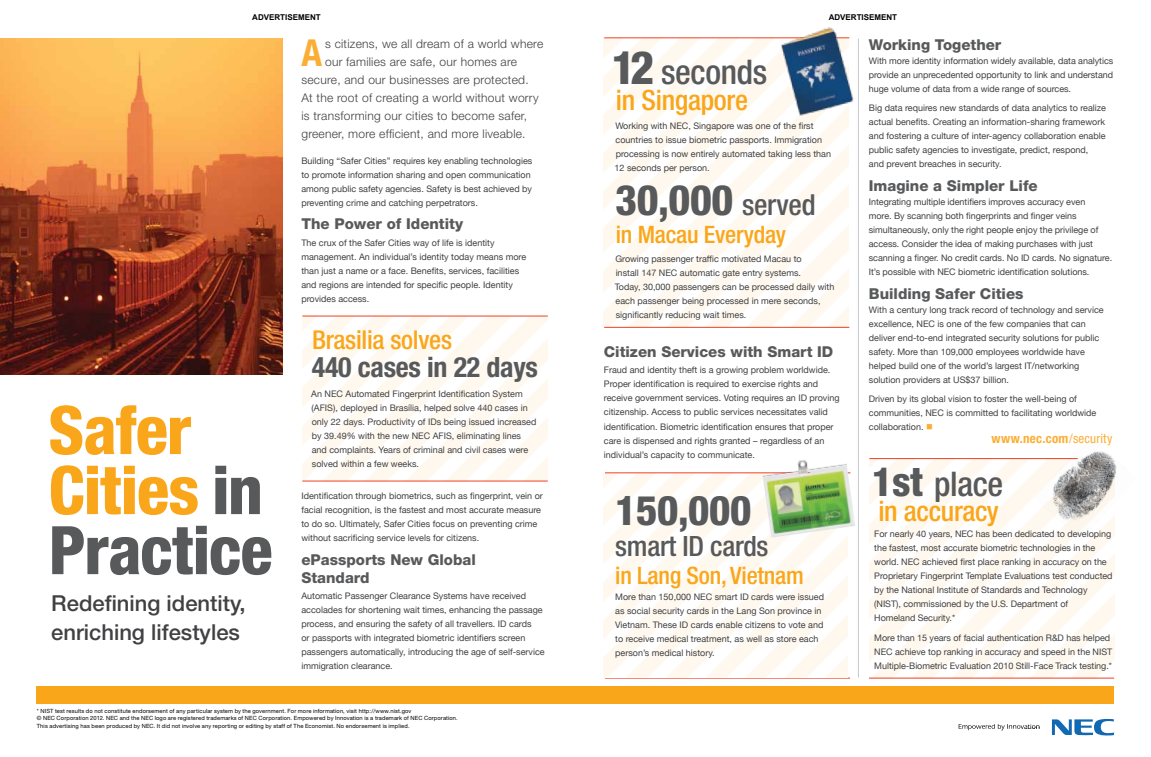
<style>
.page{position:relative;width:1151px;height:757px;background:#fff}
.page>*{position:absolute;margin:0;border:0;box-sizing:border-box;transform-origin:0 0}
.t1{font:800 condensed 67px/60px "Helvetica Neue";letter-spacing:-.015em;color:#58595b}
.t2{font:800 condensed 67px "Helvetica Neue";letter-spacing:-.01em;color:#faa61a}
.t3{font:800 condensed 42px "Helvetica Neue";color:#58595b}
.t4{font:800 condensed 41px "Helvetica Neue";letter-spacing:-.01em;color:#58595b}
.t5{font:700 condensed 37.2px "Helvetica Neue";color:#fbae34}
.t6{font:500 condensed 34px "Helvetica Neue";letter-spacing:-.01em;color:#58595b}
.t7{font:500 condensed 28px "Helvetica Neue";letter-spacing:-.01em;color:#faa61a}
.t8{font:700 condensed 28px "Helvetica Neue";letter-spacing:-.01em;color:#58595b}
.t9{font:500 condensed 28px "Helvetica Neue";letter-spacing:-.01em;color:#58595b}
.t10{font:500 condensed 26px "Helvetica Neue";letter-spacing:-.01em;color:#faa61a}
.t11{font:500 condensed 24px "Helvetica Neue";letter-spacing:-.01em;color:#faa61a}
.t12{font:500 22px/29px "Helvetica Neue";color:#414042}
.t13{font:800 15px/18px "Helvetica Neue";color:#58595b}
.t14{font:700 condensed 13px "Helvetica Neue";letter-spacing:.02em;color:#fbae34}
.t15{font:300 12px "Helvetica Neue";letter-spacing:.02em;color:#414042}
.t16{font:9px/14px "Helvetica Neue";color:#414042}
.t17{font:700 8px "Arial";color:#000}
.t18{font:5.8px/7.6px "Helvetica Neue";letter-spacing:.02em;color:#000}
.s1{color:#faa61a}
.s2{font-weight:800;font-size:46px}
.s3{font-weight:500;font-size:29px}
.s4{color:#fbae34}
.s5{font-weight:400}
.s6{font-weight:800;font-size:40px}
</style>
<div class="page">
<hr style="left:605px;top:677px;width:245px;height:1px;background:#ef4123">
<svg style="left:603px;top:38px;width:171px;height:12px"></svg>
<svg style="left:603px;top:50px;width:171px;height:278px"></svg>
<svg style="left:613px;top:70px;width:236px;height:257px"></svg>
<svg style="left:633px;top:188px;width:216px;height:139px"></svg>
<svg style="left:655px;top:231px;width:194px;height:96px"></svg>
<svg style="left:674px;top:266px;width:176px;height:62px"></svg>
<hr style="left:604px;top:327px;width:245px;height:1px;background:#ef4123">
<hr style="left:604px;top:37px;width:245px;height:1px;background:#ef4123">
<svg style="left:959px;top:724px;width:80px;height:6px"></svg>
<svg style="left:1052px;top:719px;width:62px;height:16px"></svg>
<div style="left:37px;top:686px;width:1077px;height:17px;background:#faa61a"></div>
<hr style="left:858px;top:39px;width:1px;height:638px;background:#c7c8ca">
<svg style="left:302px;top:316px;width:246px;height:164px"></svg>
<hr style="left:302px;top:315px;width:246px;height:1px;background:#ef4123">
<hr style="left:302px;top:480px;width:246px;height:1px;background:#ef4123">
<svg style="left:604px;top:473px;width:244px;height:204px"></svg>
<hr style="left:605px;top:472px;width:245px;height:1px;background:#ef4123">
<svg style="left:869px;top:459px;width:246px;height:219px"></svg>
<hr style="left:869px;top:677px;width:245px;height:1px;background:#ef4123">
<hr style="left:869px;top:458px;width:209px;height:1px;background:#ef4123">
<img style="left:1034px;top:451px;width:83px;height:89px">
<img style="left:0;top:38px;width:283px;height:337px">
<img style="left:774px;top:27px;width:85px;height:92px">
<img style="left:761px;top:460px;width:94px;height:78px">
<p class="t17" style="left:252px;top:12px;width:70px">ADVERTISEMENT</p>
<h3 class="t5" style="left:301px;top:30px;width:22px">A</h3>
<h3 class="t15" style="left:325px;top:36px;width:220px">s citizens, we all dream of a world where</h3>
<h3 class="t15" style="left:325px;top:54px;width:194px">our families are safe, our homes are</h3>
<h3 class="t15" style="left:301px;top:72px;width:229px">secure, and our businesses are protected.</h3>
<h3 class="t15" style="left:301px;top:90px;width:239px">At the root of creating a world without worry</h3>
<h3 class="t15" style="left:301px;top:108px;width:227px">is transforming our cities to become safer,</h3>
<h3 class="t15" style="left:301px;top:126px;width:226px">greener, more efficient, and more liveable.</h3>
<h1 class="t2" style="left:48px;top:389px;width:145px">Safer</h1>
<h1 class="t1" style="left:49px;top:459px;width:226px"><span class="s1">Cities</span> in<br>Practice</h1>
<h3 class="t12" style="left:51px;top:589px;width:196px">Redefining identity, enriching lifestyles</h3>
<p class="t16" style="left:301px;top:153px;width:232px">Building “Safer Cities” requires key enabling technologies to promote information sharing and open communication among public safety agencies. Safety is best achieved by preventing crime and catching perpetrators.</p>
<h3 class="t13" style="left:301px;top:215px;width:163px">The Power of Identity</h3>
<p class="t16" style="left:301px;top:235px;width:226px">The crux of the Safer Cities way of life is identity management. An individual’s identity today means more than just a name or a face. Benefits, services, facilities and regions are intended for specific people. Identity provides access.</p>
<h3 class="t10" style="left:312px;top:324px;width:142px">Brasilia solves</h3>
<h3 class="t8" style="left:312px;top:350px;width:228px">440 cases in 22 days</h3>
<p class="t16" style="left:311px;top:386px;width:227px">An NEC Automated Fingerprint Identification System (AFIS), deployed in Brasília, helped solve 440 cases in only 22 days. Productivity of IDs being issued increased by 39.49% with the new NEC AFIS, eliminating lines and complaints. Years of criminal and civil cases were solved within a few weeks.</p>
<p class="t16" style="left:301px;top:488px;width:243px">Identification through biometrics, such as fingerprint, vein or facial recognition, is the fastest and most accurate measure to do so. Ultimately, Safer Cities focus on preventing crime without sacrificing service levels for citizens.</p>
<h3 class="t13" style="left:301px;top:550px;width:176px">ePassports New Global<br>Standard</h3>
<p class="t16" style="left:301px;top:588px;width:245px">Automatic Passenger Clearance Systems have received accolades for shortening wait times, enhancing the passage process, and ensuring the safety of all travellers. ID cards<br>or passports with integrated biometric identifiers screen passengers automatically, introducing the age of self-service immigration clearance.</p>
<p class="t18" style="left:37px;top:707px;width:422px">* NIST test results do not constitute endorsement of any particular system by the government. For more information, visit http://www.nist.gov<br>© NEC Corporation 2012. NEC and the NEC logo are registered trademarks of NEC Corporation. Empowered by Innovation is a trademark of NEC Corporation.<br>This advertising has been produced by NEC. It did not involve any reporting or editing by staff of The Economist. No endorsement is implied.</p>
<p class="t17" style="left:829px;top:12px;width:70px">ADVERTISEMENT</p>
<h3 class="t6" style="left:611px;top:52px;width:157px"><span class="s2">12</span> seconds</h3>
<h3 class="t7" style="left:616px;top:83px;width:134px">in Singapore</h3>
<p class="t16" style="left:615px;top:119px;width:218px">Working with NEC, Singapore was one of the first countries to issue biometric passports. Immigration processing is now entirely automated taking less than 12 seconds per person.</p>
<h2 class="t3" style="left:615px;top:175px;width:202px">30,000 <span class="s3">served</span></h2>
<h3 class="t11" style="left:616px;top:220px;width:172px">in Macau Everyday</h3>
<p class="t16" style="left:615px;top:251px;width:221px">Growing passenger traffic motivated Macau to<br>install 147 NEC automatic gate entry systems.<br>Today, 30,000 passengers can be processed daily with each passenger being processed in mere seconds, significantly reducing wait times.</p>
<h3 class="t13" style="left:604px;top:342px;width:231px">Citizen Services with Smart ID</h3>
<p class="t16" style="left:604px;top:363px;width:237px">Fraud and identity theft is a growing problem worldwide.<br>Proper identification is required to exercise rights and receive government services. Voting requires an ID proving citizenship. Access to public services necessitates valid identification. Biometric identification ensures that proper care is dispensed and rights granted – regardless of an</p>
<p class="t16" style="left:604px;top:447px;width:153px">individual’s capacity to communicate.</p>
<h3 class="t4" style="left:615px;top:485px;width:138px">150,000</h3>
<h3 class="t9" style="left:615px;top:529px;width:155px">smart ID cards</h3>
<h3 class="t11" style="left:615px;top:561px;width:190px">in Lang Son, Vietnam</h3>
<p class="t16" style="left:615px;top:590px;width:210px">More than 150,000 NEC smart ID cards were issued as social security cards in the Lang Son province in Vietnam. These ID cards enable citizens to vote and to receive medical treatment, as well as store each person’s medical history.</p>
<h3 class="t13" style="left:869px;top:35px;width:134px">Working Together</h3>
<p class="t16" style="left:869px;top:53px;width:246px;text-align:justify">With more identity information widely available, data analytics provide an unprecedented opportunity to link and understand huge volume of data from a wide range of sources.</p>
<p class="t16" style="left:869px;top:100px;width:239px">Big data requires new standards of data analytics to realize actual benefits. Creating an information-sharing framework and fostering a culture of inter-agency collaboration enable public safety agencies to investigate, predict, respond,<br>and prevent breaches in security.</p>
<h3 class="t13" style="left:869px;top:176px;width:170px">Imagine a Simpler Life</h3>
<p class="t16" style="left:869px;top:194px;width:245px">Integrating multiple identifiers improves accuracy even<br>more. By scanning both fingerprints and finger veins simultaneously, only the right people enjoy the privilege of access. Consider the idea of making purchases with just scanning a finger. No credit cards. No ID cards. No signature.<br>It’s possible with NEC biometric identification solutions.</p>
<h3 class="t13" style="left:869px;top:284px;width:156px">Building Safer Cities</h3>
<p class="t16" style="left:869px;top:302px;width:236px">With a century long track record of technology and service excellence, NEC is one of the few companies that can deliver end-to-end integrated security solutions for public safety. More than 109,000 employees worldwide have helped build one of the world’s largest IT/networking solution providers at US$37 billion.</p>
<p class="t16" style="left:869px;top:391px;width:229px">Driven by its global vision to foster the well-being of communities, NEC is committed to facilitating worldwide collaboration. <span class="s4">■</span></p>
<h3 class="t14" style="left:991px;top:431px;width:123px">www.nec.com<span class="s5">/security</span></h3>
<h3 class="t6" style="left:872px;top:463px;width:133px"><span class="s6">1st</span> place</h3>
<h3 class="t7" style="left:878px;top:495px;width:122px">in accuracy</h3>
<p class="t16" style="left:874px;top:526px;width:240px">For nearly 40 years, NEC has been dedicated to developing the fastest, most accurate biometric technologies in the world. NEC achieved first place ranking in accuracy on the Proprietary Fingerprint Template Evaluations test conducted by the National Institute of Standards and Technology (NIST), commissioned by the U.S. Department of<br>Homeland Security.*</p>
<p class="t16" style="left:874px;top:630px;width:240px">More than 15 years of facial authentication R&amp;D has helped<br>NEC achieve top ranking in accuracy and speed in the NIST<br>Multiple-Biometric Evaluation 2010 Still-Face Track testing.*</p>
</div>
